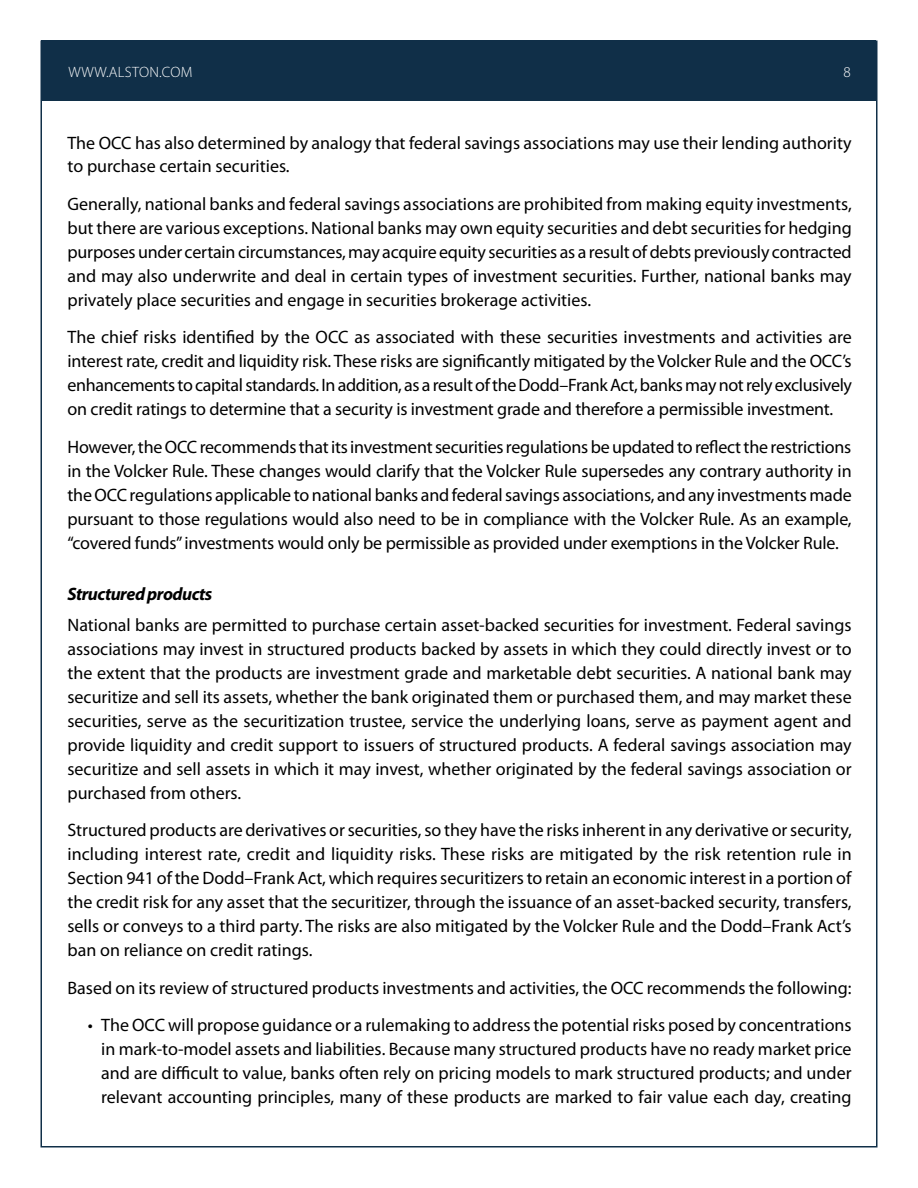
<style>
.page{position:relative;width:918px;height:1188px;background:#fff}
.page>*{position:absolute;margin:0;border:0;box-sizing:border-box;transform-origin:0 0}
.t1{font:18px/24px "Myriad Pro";color:#000;text-align:justify}
.t2{font:italic 700 18px "Myriad Pro";letter-spacing:-.03em;color:#000}
.t3{font:300 15px "Myriad Pro";letter-spacing:.02em;color:#fff}
</style>
<div class="page">
<div style="left:42px;top:40px;width:834px;height:61px;background:#102f48"></div>
<p class="t3" style="left:68px;top:63px;width:126px">WWW.ALSTON.COM</p>
<p class="t3" style="left:843px;top:63px;width:9px">8</p>
<p class="t1" style="left:68px;top:130px;width:786px">The OCC has also determined by analogy that federal savings associations may use their lending authority to purchase certain securities.</p>
<p class="t1" style="left:68px;top:192px;width:786px">Generally, national banks and federal savings associations are prohibited from making equity investments, but there are various exceptions. National banks may own equity securities and debt securities for hedging purposes under certain circumstances, may acquire equity securities as a result of debts previously contracted and may also underwrite and deal in certain types of investment securities. Further, national banks may privately place securities and engage in securities brokerage activities.</p>
<p class="t1" style="left:68px;top:325px;width:786px">The chief risks identified by the OCC as associated with these securities investments and activities are interest rate, credit and liquidity risk. These risks are significantly mitigated by the Volcker Rule and the OCC’s enhancements to capital standards. In addition, as a result of the Dodd–Frank Act, banks may not rely exclusively on credit ratings to determine that a security is investment grade and therefore a permissible investment.</p>
<p class="t1" style="left:68px;top:435px;width:786px">However, the OCC recommends that its investment securities regulations be updated to reflect the restrictions in the Volcker Rule. These changes would clarify that the Volcker Rule supersedes any contrary authority in the OCC regulations applicable to national banks and federal savings associations, and any investments made pursuant to those regulations would also need to be in compliance with the Volcker Rule. As an example, “covered funds” investments would only be permissible as provided under exemptions in the Volcker Rule.</p>
<p class="t2" style="left:68px;top:582px;width:146px">Structured products</p>
<p class="t1" style="left:68px;top:612px;width:786px">National banks are permitted to purchase certain asset-backed securities for investment. Federal savings associations may invest in structured products backed by assets in which they could directly invest or to the extent that the products are investment grade and marketable debt securities. A national bank may securitize and sell its assets, whether the bank originated them or purchased them, and may market these securities, serve as the securitization trustee, service the underlying loans, serve as payment agent and provide liquidity and credit support to issuers of structured products. A federal savings association may securitize and sell assets in which it may invest, whether originated by the federal savings association or purchased from others.</p>
<p class="t1" style="left:68px;top:818px;width:786px">Structured products are derivatives or securities, so they have the risks inherent in any derivative or security, including interest rate, credit and liquidity risks. These risks are mitigated by the risk retention rule in Section 941 of the Dodd–Frank Act, which requires securitizers to retain an economic interest in a portion of the credit risk for any asset that the securitizer, through the issuance of an asset-backed security, transfers, sells or conveys to a third party. The risks are also mitigated by the Volcker Rule and the Dodd–Frank Act’s ban on reliance on credit ratings.</p>
<p class="t1" style="left:68px;top:975px;width:786px">Based on its review of structured products investments and activities, the OCC recommends the following:</p>
<p class="t1" style="left:101px;top:1013px;width:752px;text-indent:-14px">• The OCC will propose guidance or a rulemaking to address the potential risks posed by concentrations in mark-to-model assets and liabilities. Because many structured products have no ready market price and are difficult to value, banks often rely on pricing models to mark structured products; and under relevant accounting principles, many of these products are marked to fair value each day, creating</p>
</div>
